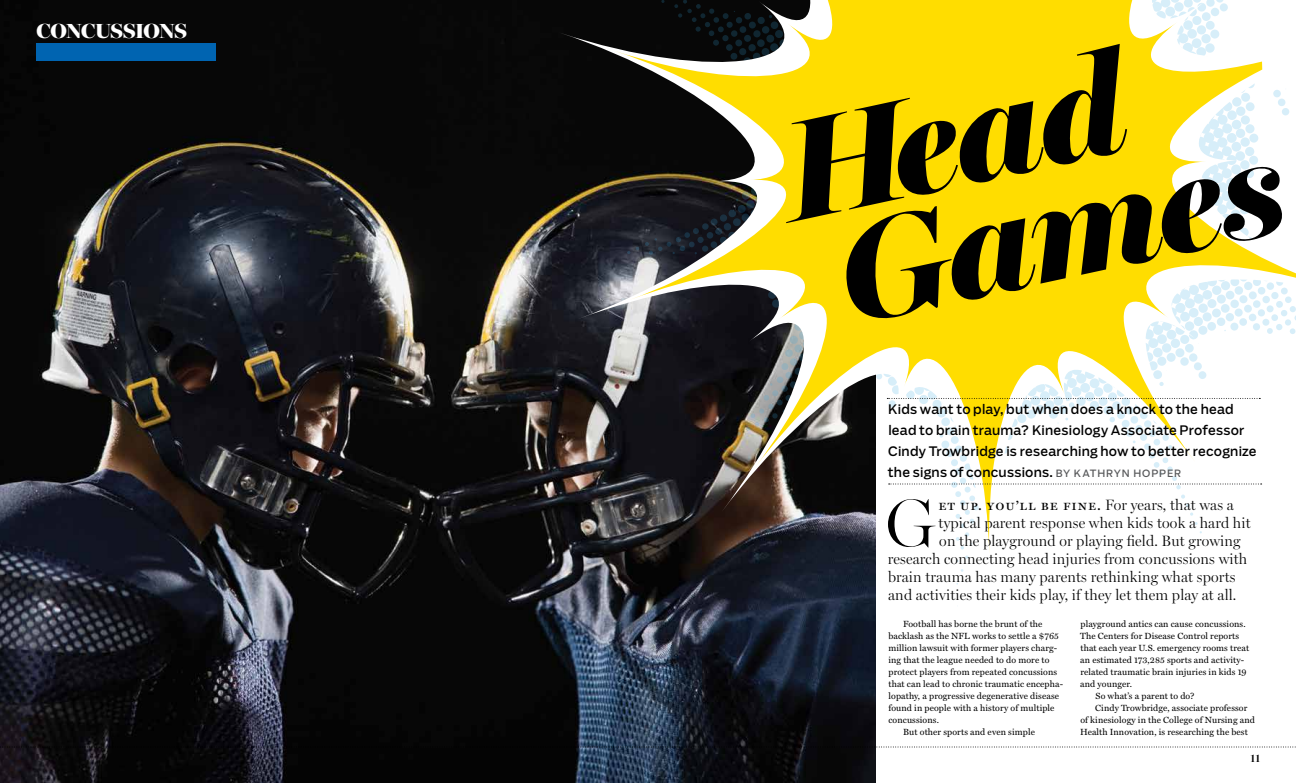
<style>
.page{position:relative;width:1296px;height:783px;background:#fff}
.page>*{position:absolute;margin:0;border:0;box-sizing:border-box;transform-origin:0 0}
.t1{font:italic 900 141.2px "Miller Banner";color:#000}
.t2{font:300 67.7px "Miller Banner";color:#000}
.t3{font:900 20.5px "Miller Banner";letter-spacing:-.03em;color:#fff}
.t4{font:300 15px "Miller Display";letter-spacing:.01em;color:#000}
.t5{font:15px "Miller Display Roman SC";letter-spacing:.06em;color:#000}
.t6{font:13px/21px "Salvo Sans";letter-spacing:.015em;color:#000}
.t7{font:600 12px "Miller Banner";color:#000}
.t8{font:9px "Miller Text";letter-spacing:.01em;color:#000}
.s1{font-size:10px;color:#58595b}
.s2{font-family:"Miller Display";font-weight:300}
</style>
<div class="page">
<img style="left:0;top:0;width:876px;height:783px">
<svg style="left:0;top:747px;width:1296px;height:1px"></svg>
<div style="left:36px;top:44px;width:180px;height:18px;background:#0064b1"></div>
<svg style="left:559px;top:0;width:410px;height:612px;background:#3b3b40"></svg>
<svg style="left:614px;top:0;width:682px;height:554px"></svg>
<svg style="left:887px;top:398px;width:373px;height:1px"></svg>
<svg style="left:889px;top:484px;width:373px;height:1px"></svg>
<h3 class="t3" style="left:36px;top:19px;width:152px">CONCUSSIONS</h3>
<h1 class="t1" style="left:770px;top:88px;width:343px;rotate:-12deg">Head</h1>
<h1 class="t1" style="left:825px;top:192px;width:450px;rotate:-12deg">Games</h1>
<h3 class="t6" style="left:888px;top:399px;width:370px">Kids want to play, but when does a knock to the head lead to brain trauma? Kinesiology Associate Professor Cindy Trowbridge is researching how to better recognize the signs of concussions. <span class="s1">BY KATHRYN HOPPER</span></h3>
<h2 class="t2" style="left:885px;top:482px;width:51px">G</h2>
<h3 class="t5" style="left:938px;top:496px;width:297px">et up. you’ll be fine. <span class="s2">For years, that was a</span></h3>
<h3 class="t4" style="left:939px;top:514px;width:314px">typical parent response when kids took a hard hit</h3>
<h3 class="t4" style="left:939px;top:532px;width:303px">on the playground or playing field. But growing</h3>
<h3 class="t4" style="left:888px;top:550px;width:361px">research connecting head injuries from concussions with</h3>
<h3 class="t4" style="left:888px;top:568px;width:349px">brain trauma has many parents rethinking what sports</h3>
<h3 class="t4" style="left:888px;top:586px;width:350px">and activities their kids play, if they let them play at all.</h3>
<p class="t8" style="left:903px;top:619px;width:141px">Football has borne the brunt of the</p>
<p class="t8" style="left:888px;top:631px;width:172px">backlash as the NFL works to settle a $765</p>
<p class="t8" style="left:888px;top:643px;width:170px">million lawsuit with former players charg-</p>
<p class="t8" style="left:888px;top:655px;width:162px">ing that the league needed to do more to</p>
<p class="t8" style="left:889px;top:667px;width:170px">protect players from repeated concussions</p>
<p class="t8" style="left:888px;top:679px;width:176px">that can lead to chronic traumatic encepha-</p>
<p class="t8" style="left:889px;top:691px;width:172px">lopathy, a progressive degenerative disease</p>
<p class="t8" style="left:888px;top:703px;width:168px">found in people with a history of multiple</p>
<p class="t8" style="left:888px;top:715px;width:52px">concussions.</p>
<p class="t8" style="left:903px;top:727px;width:133px">But other sports and even simple</p>
<p class="t8" style="left:1081px;top:619px;width:167px">playground antics can cause concussions.</p>
<p class="t8" style="left:1080px;top:631px;width:161px">The Centers for Disease Control reports</p>
<p class="t8" style="left:1080px;top:643px;width:170px">that each year U.S. emergency rooms treat</p>
<p class="t8" style="left:1080px;top:655px;width:165px">an estimated 173,285 sports and activity-</p>
<p class="t8" style="left:1080px;top:667px;width:168px">related traumatic brain injuries in kids 19</p>
<p class="t8" style="left:1080px;top:679px;width:53px">and younger.</p>
<p class="t8" style="left:1096px;top:691px;width:101px">So what’s a parent to do?</p>
<p class="t8" style="left:1095px;top:703px;width:154px">Cindy Trowbridge, associate professor</p>
<p class="t8" style="left:1080px;top:715px;width:176px">of kinesiology in the College of Nursing and</p>
<p class="t8" style="left:1080px;top:727px;width:169px">Health Innovation, is researching the best</p>
<h3 class="t7" style="left:1250px;top:751px;width:11px">11</h3>
</div>
